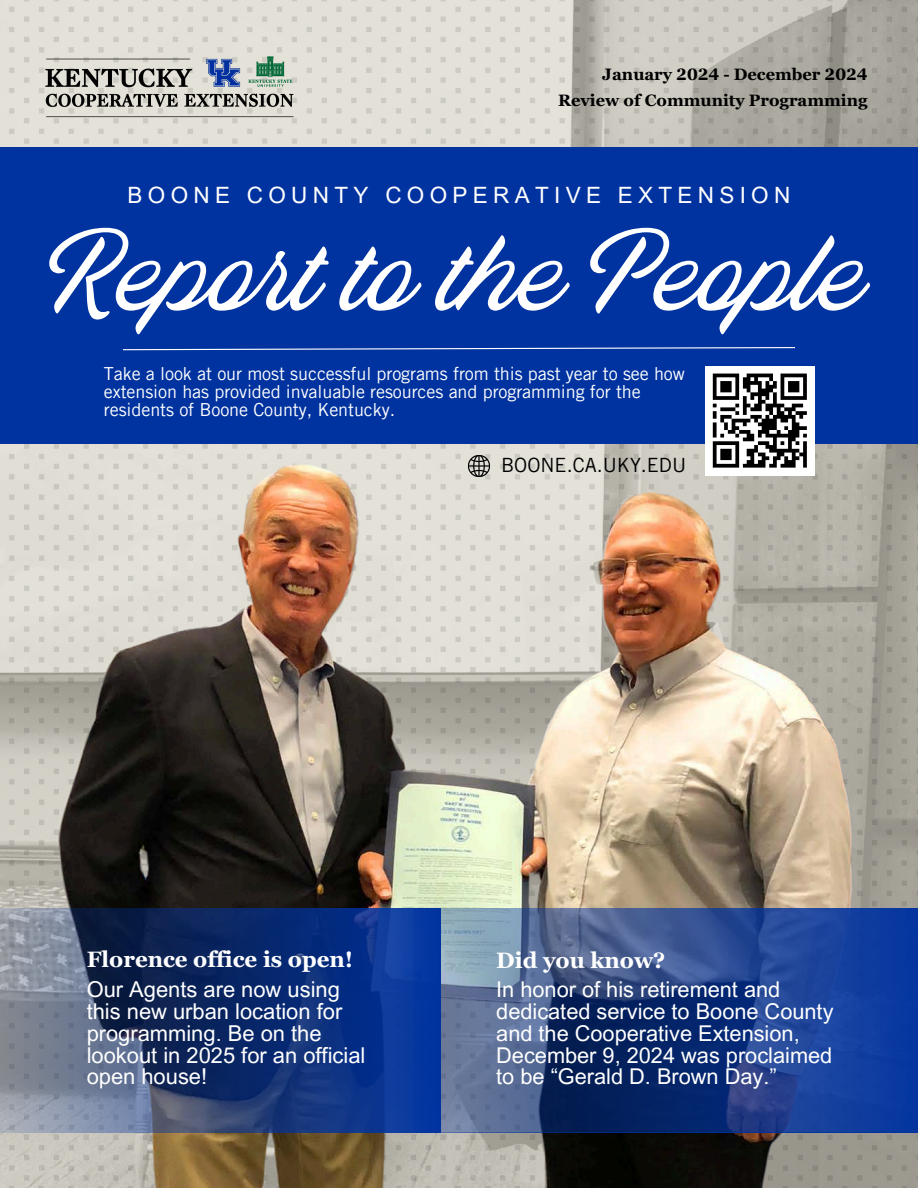
<style>
.page{position:relative;width:918px;height:1188px;background:#fff}
.page>*{position:absolute;margin:0;border:0;box-sizing:border-box;transform-origin:0 0}
.t1{font:106.95px "Blackbike Clean";color:#fff}
.t2{font:22.5px "Arial MT Pro";letter-spacing:.235em;color:#fff}
.t3{font:700 22.35px "Georgia Pro";color:#fff}
.t4{font:21.9px/21.9px "Arial MT Pro";color:#fff}
.t5{font:21.75px/21.9px "Arial MT Pro";color:#fff}
.t6{font:19.65px "Trade Gothic LT Pro";color:#000}
.t7{font:18px/18px "Trade Gothic LT Pro";letter-spacing:-.005em;color:#fff}
.t8{font:700 16.5px "Georgia Pro";color:#000}
</style>
<div class="page">
<img style="left:0;top:0;width:918px;height:1188px">
<img style="left:50px;top:444px;width:818px;height:744px">
<img style="left:30px;top:50px;width:278px;height:74px">
<div style="left:0;top:147px;width:918px;height:297px;background:#0033a0"></div>
<svg style="left:123px;top:347px;width:672px;height:4px"></svg>
<svg style="left:0;top:908px;width:414px;height:224px;background:#32497c"></svg>
<svg style="left:414px;top:908px;width:504px;height:224px;background:#2b4a8c"></svg>
<div style="left:705px;top:366px;width:109px;height:109px;background:#fff"></div>
<hr style="left:713px;top:374px;width:26px;height:3px;background:#000">
<hr style="left:747px;top:374px;width:26px;height:3px;background:#000">
<hr style="left:781px;top:374px;width:26px;height:3px;background:#000">
<svg style="left:713px;top:377px;width:94px;height:91px"></svg>
<img style="left:468px;top:455px;width:22px;height:22px">
<p class="t8" style="left:602px;top:65px;width:267px">January 2024 - December 2024</p>
<p class="t8" style="left:558px;top:91px;width:311px">Review of Community Programming</p>
<p class="t2" style="left:128px;top:187px;width:664px">BOONE COUNTY COOPERATIVE EXTENSION</p>
<h2 class="t1" style="left:50px;top:209px;width:819px">Report to the People</h2>
<p class="t7" style="left:104px;top:367px;width:582px">Take a look at our most successful programs from this past year to see how extension has provided invaluable resources and programming for the residents of Boone County, Kentucky.</p>
<h1 class="t6" style="left:501px;top:458px;width:187px">BOONE.CA.UKY.EDU</h1>
<h6 class="t3" style="left:87px;top:946px;width:268px">Florence office is open!</h6>
<p class="t4" style="left:87px;top:981px;width:280px">Our Agents are now using this new urban location for programming. Be on the lookout in 2025 for an official open house!</p>
<p class="t3" style="left:496px;top:948px;width:171px">Did you know?</p>
<p class="t5" style="left:496px;top:981px;width:339px">In honor of his retirement and dedicated service to Boone County and the Cooperative Extension,<br>December 9, 2024 was proclaimed to be “Gerald D. Brown Day.”</p>
</div>
